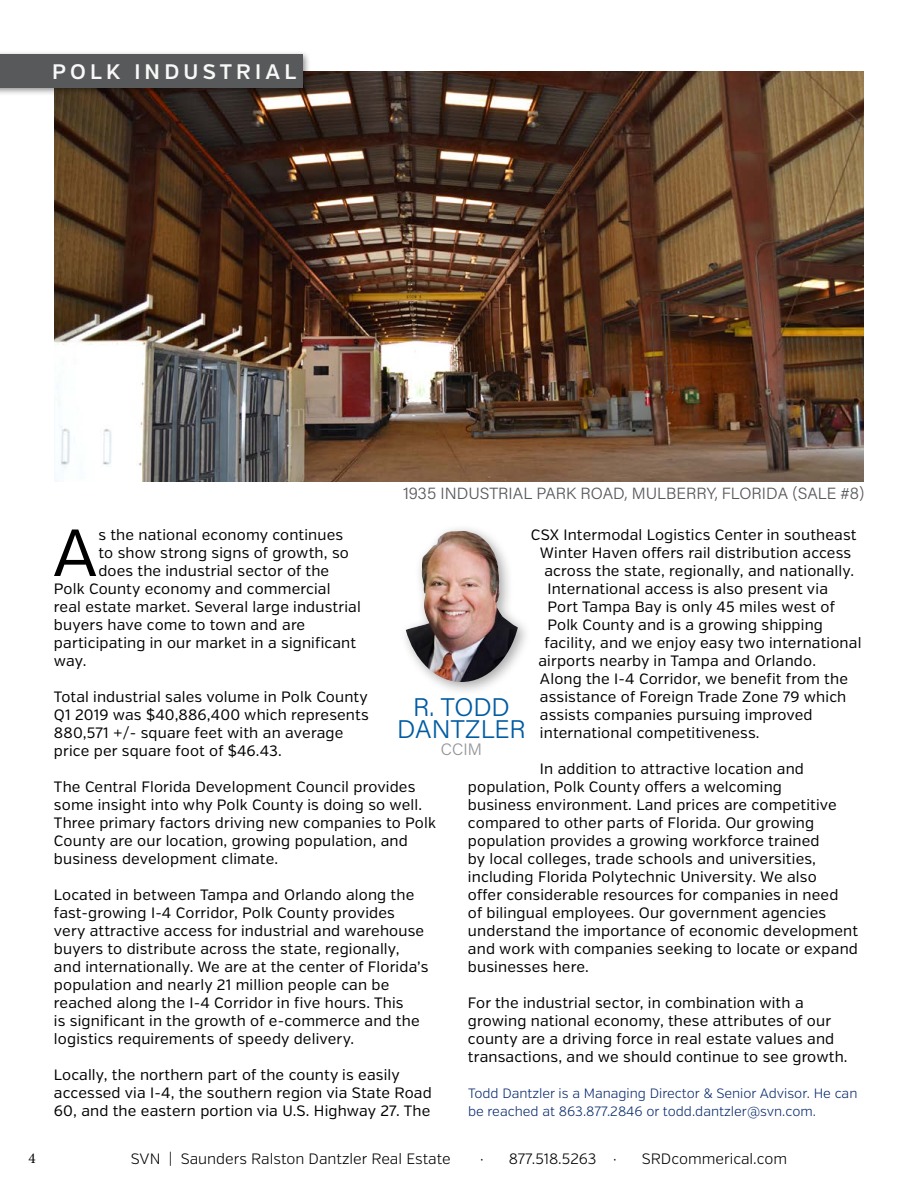
<style>
.page{position:relative;width:918px;height:1188px;background:#fff}
.page>*{position:absolute;margin:0;border:0;box-sizing:border-box;transform-origin:0 0}
.t1{font:66.45px "Verb";color:#000}
.t2{font:300 25.5px/22.5px "Acumin Pro";color:#005ba2;text-align:center}
.t3{font:600 21px "Verb";letter-spacing:.2em;color:#f8f8f8}
.t4{font:300 16.5px "Acumin Pro";color:#939598}
.t5{font:300 16.2px "Acumin Pro";color:#58595b}
.t6{font:15px/18px "Verb";letter-spacing:.01em;color:#000}
.t7{font:300 15px "Verb";color:#000}
.t8{font:15px "Minion Pro";color:#000}
.t9{font:300 13.5px/18px "Verb";color:#092a6d}
</style>
<div class="page">
<img style="left:54px;top:72px;width:810px;height:410px">
<div style="left:0;top:50px;width:311px;height:46px;background:#000;opacity:.45"></div>
<div style="left:0;top:54px;width:302px;height:33px;background:#58595b"></div>
<div style="left:399px;top:523px;width:133px;height:174px;background:#000;opacity:.35"></div>
<img style="left:406px;top:531px;width:112px;height:151px">
<h3 class="t3" style="left:52px;top:59px;width:246px">POLK INDUSTRIAL</h3>
<p class="t5" style="left:403px;top:482px;width:463px">1935 INDUSTRIAL PARK ROAD, MULBERRY, FLORIDA (SALE #8)</p>
<h1 class="t1" style="left:52px;top:513px;width:47px">A</h1>
<p class="t6" style="left:98px;top:526px;width:246px">s the national economy continues</p>
<p class="t6" style="left:531px;top:526px;width:327px">CSX Intermodal Logistics Center in southeast</p>
<p class="t6" style="left:540px;top:544px;width:313px">Winter Haven offers rail distribution access</p>
<p class="t6" style="left:544px;top:562px;width:311px">across the state, regionally, and nationally.</p>
<p class="t6" style="left:547px;top:580px;width:282px">International access is also present via</p>
<p class="t6" style="left:547px;top:598px;width:289px">Port Tampa Bay is only 45 miles west of</p>
<p class="t6" style="left:547px;top:616px;width:277px">Polk County and is a growing shipping</p>
<p class="t6" style="left:544px;top:634px;width:318px">facility, and we enjoy easy two international</p>
<p class="t6" style="left:538px;top:652px;width:279px">airports nearby in Tampa and Orlando.</p>
<p class="t6" style="left:540px;top:670px;width:310px">Along the I-4 Corridor, we benefit from the</p>
<p class="t6" style="left:540px;top:688px;width:308px">assistance of Foreign Trade Zone 79 which</p>
<p class="t6" style="left:540px;top:706px;width:274px">assists companies pursuing improved</p>
<p class="t6" style="left:540px;top:724px;width:221px">international competitiveness.</p>
<p class="t6" style="left:468px;top:760px;width:392px;text-indent:72px">In addition to attractive location and population, Polk County offers a welcoming<br>business environment. Land prices are competitive compared to other parts of Florida. Our growing population provides a growing workforce trained<br>by local colleges, trade schools and universities, including Florida Polytechnic University. We also<br>offer considerable resources for companies in need<br>of bilingual employees. Our government agencies understand the importance of economic development and work with companies seeking to locate or expand businesses here.</p>
<p class="t6" style="left:468px;top:994px;width:381px">For the industrial sector, in combination with a growing national economy, these attributes of our county are a driving force in real estate values and transactions, and we should continue to see growth.</p>
<p class="t9" style="left:468px;top:1084px;width:391px">Todd Dantzler is a Managing Director &amp; Senior Advisor. He can be reached at 863.877.2846 or todd.dantzler@svn.com.</p>
<p class="t6" style="left:98px;top:544px;width:252px">to show strong signs of growth, so</p>
<p class="t6" style="left:98px;top:562px;width:232px">does the industrial sector of the</p>
<p class="t6" style="left:54px;top:580px;width:278px">Polk County economy and commercial</p>
<p class="t6" style="left:54px;top:598px;width:308px">real estate market. Several large industrial</p>
<p class="t6" style="left:54px;top:616px;width:253px">buyers have come to town and are</p>
<p class="t6" style="left:54px;top:634px;width:304px">participating in our market in a significant</p>
<p class="t6" style="left:54px;top:652px;width:34px">way.</p>
<p class="t6" style="left:54px;top:688px;width:316px">Total industrial sales volume in Polk County Q1 2019 was $40,886,400 which represents 880,571 +/- square feet with an average price per square foot of $46.43.</p>
<p class="t6" style="left:54px;top:778px;width:384px">The Central Florida Development Council provides some insight into why Polk County is doing so well.<br>Three primary factors driving new companies to Polk County are our location, growing population, and business development climate.</p>
<p class="t6" style="left:54px;top:886px;width:376px">Located in between Tampa and Orlando along the fast-growing I-4 Corridor, Polk County provides very attractive access for industrial and warehouse buyers to distribute across the state, regionally, and internationally. We are at the center of Florida’s population and nearly 21 million people can be reached along the I-4 Corridor in five hours. This<br>is significant in the growth of e-commerce and the logistics requirements of speedy delivery.</p>
<p class="t6" style="left:54px;top:1066px;width:379px">Locally, the northern part of the county is easily accessed via I-4, the southern region via State Road<br>60, and the eastern portion via U.S. Highway 27. The</p>
<h2 class="t2" style="left:397px;top:694px;width:130px">R. TODD<br>DANTZLER</h2>
<p class="t4" style="left:441px;top:737px;width:43px">CCIM</p>
<p class="t8" style="left:28px;top:1148px;width:9px">4</p>
<p class="t7" style="left:131px;top:1150px;width:322px">SVN | Saunders Ralston Dantzler Real Estate</p>
<p class="t7" style="left:480px;top:1150px;width:138px">· 877.518.5263 ·</p>
<p class="t7" style="left:642px;top:1150px;width:147px">SRDcommerical.com</p>
</div>
